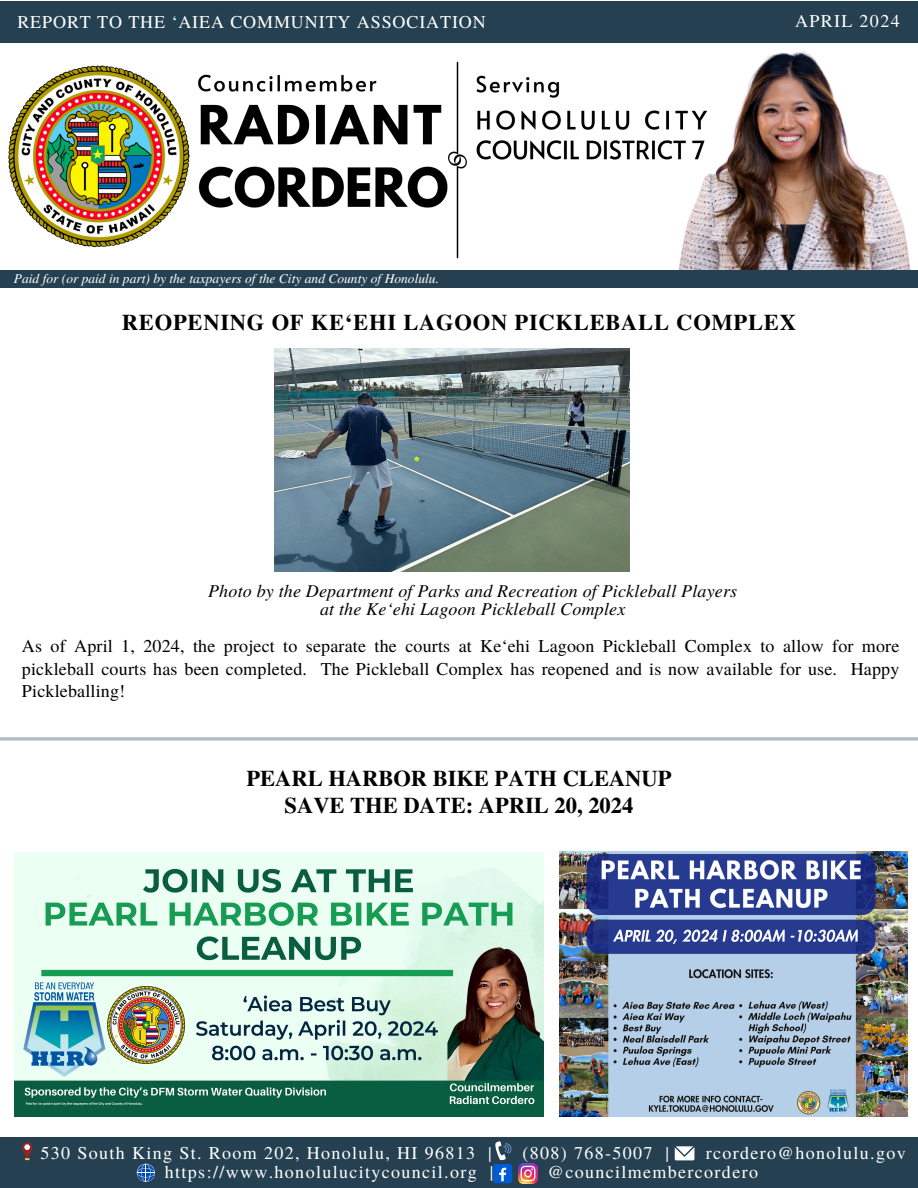
<style>
.page{position:relative;width:918px;height:1188px;background:#fff}
.page>*{position:absolute;margin:0;border:0;box-sizing:border-box;transform-origin:0 0}
.t1{font:700 22.5px/27px "Te X Gyre Termes";color:#000;text-align:center}
.t2{font:700 22.5px "Te X Gyre Termes";letter-spacing:.035em;color:#000}
.t3{font:18px/22.5px "Te X Gyre Termes";letter-spacing:.01em;color:#000;text-align:justify}
.t4{font:18px "Te X Gyre Termes";letter-spacing:.075em;color:#fff}
.t5{font:italic 18px/18px "Te X Gyre Termes";letter-spacing:.01em;color:#000;text-align:center}
.t6{font:18px "Te X Gyre Termes";letter-spacing:.05em;color:#fff}
.t7{font:italic 13.5px "Te X Gyre Termes";color:#fff}
</style>
<div class="page">
<div style="left:0;top:1px;width:918px;height:42px;background:#244051"></div>
<img style="left:198px;top:61px;width:469px;height:198px">
<div style="left:473px;top:162px;width:239px;height:101px;background:#fff"></div>
<img style="left:8px;top:65px;width:182px;height:183px">
<img style="left:667px;top:51px;width:244px;height:219px">
<div style="left:0;top:1138px;width:918px;height:50px;background:#244051"></div>
<img style="left:519px;top:1164px;width:19px;height:19px">
<div style="left:493px;top:1164px;width:19px;height:19px;background:#005cd6;border-radius:3px"></div>
<svg style="left:499px;top:1168px;width:7px;height:13px"></svg>
<svg style="left:137px;top:1164px;width:18px;height:18px"></svg>
<svg style="left:675px;top:1146px;width:19px;height:14px"></svg>
<svg style="left:495px;top:1141px;width:16px;height:19px"></svg>
<svg style="left:22px;top:1142px;width:10px;height:18px"></svg>
<div style="left:0;top:270px;width:918px;height:18px;background:#244051"></div>
<svg style="left:0;top:737px;width:918px;height:4px;background:#bcc8cd"></svg>
<img style="left:274px;top:348px;width:356px;height:223px">
<img style="left:560px;top:852px;width:347px;height:264px">
<img style="left:15px;top:852px;width:529px;height:265px">
<p class="t6" style="left:17px;top:9px;width:470px">REPORT TO THE ‘AIEA COMMUNITY ASSOCIATION</p>
<h1 class="t4" style="left:795px;top:8px;width:106px">APRIL 2024</h1>
<p class="t7" style="left:14px;top:269px;width:427px">Paid for (or paid in part) by the taxpayers of the City and County of Honolulu.</p>
<p class="t2" style="left:122px;top:305px;width:676px">REOPENING OF KE‘EHI LAGOON PICKLEBALL COMPLEX</p>
<h1 class="t5" style="left:208px;top:581px;width:531px">Photo by the Department of Parks and Recreation of Pickleball Players at the Ke‘ehi Lagoon Pickleball Complex</h1>
<h3 class="t3" style="left:22px;top:634px;width:879px">As of April 1, 2024, the project to separate the courts at Ke‘ehi Lagoon Pickleball Complex to allow for more pickleball courts has been completed. The Pickleball Complex has reopened and is now available for use. Happy Pickleballing!</h3>
<p class="t1" style="left:246px;top:763px;width:427px">PEARL HARBOR BIKE PATH CLEANUP<br>SAVE THE DATE: APRIL 20, 2024</p>
<p class="t4" style="left:41px;top:1140px;width:453px">530 South King St. Room 202, Honolulu, HI 96813 |</p>
<p class="t4" style="left:523px;top:1140px;width:148px">(808) 768-5007 |</p>
<p class="t4" style="left:706px;top:1140px;width:202px">rcordero@honolulu.gov</p>
<p class="t4" style="left:165px;top:1159px;width:330px">https://www.honolulucitycouncil.org |</p>
<p class="t4" style="left:547px;top:1159px;width:212px">@councilmembercordero</p>
</div>
